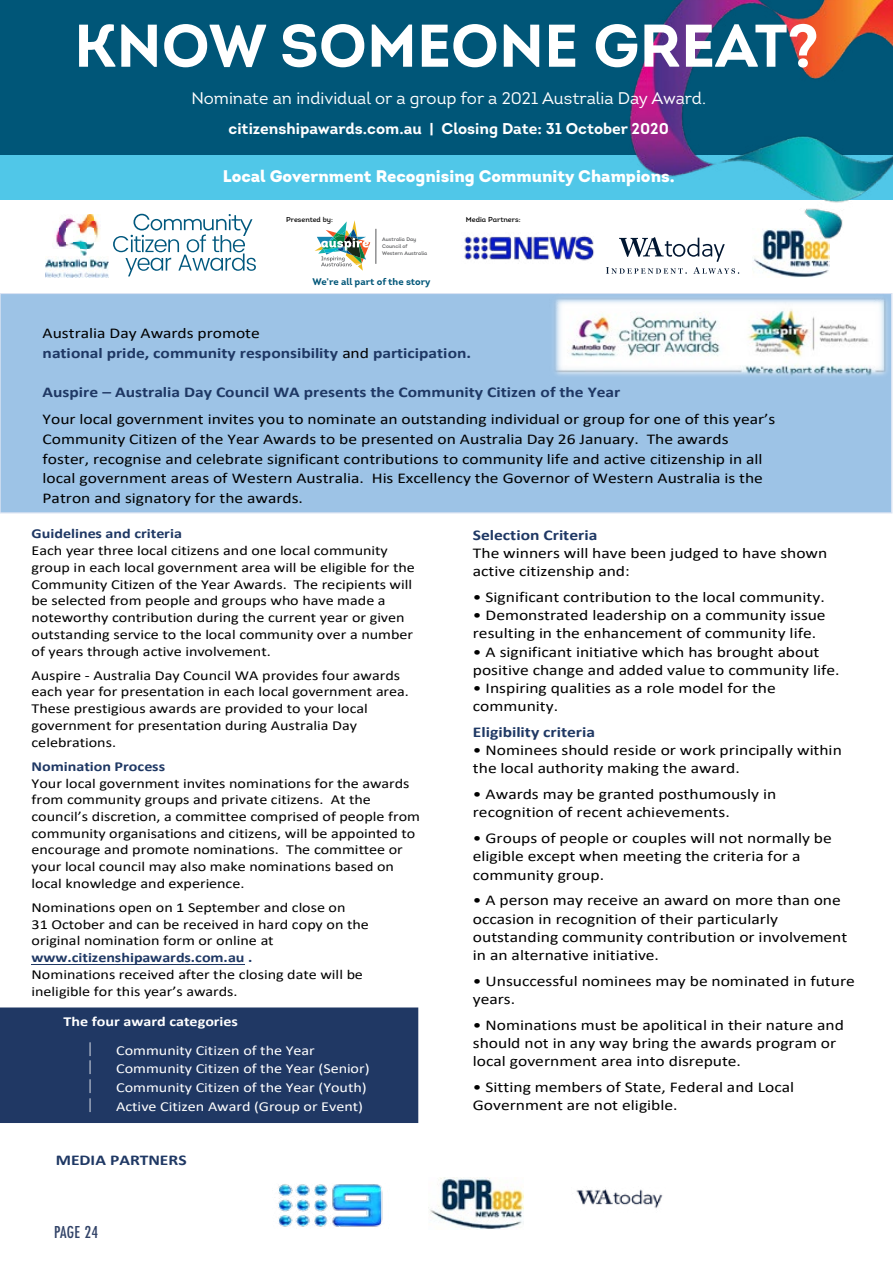
<style>
.page{position:relative;width:893px;height:1263px;background:#fff}
.page>*{position:absolute;margin:0;border:0;box-sizing:border-box;transform-origin:0 0}
.t1{font:700 60.15px "Intro";color:#fff}
.t2{font:500 18px "Futura PT Cond";letter-spacing:.005em;color:#314267}
.t3{font:16.8px "Intro";color:#fff}
.t4{font:900 16.8px "Intro";color:#fff}
.t5{font:700 15.6px "Intro";color:#fff}
.t6{font:15px/18.1px "Calibri";color:#000;scale:1.17 1}
.t7{font:700 15px/19.6px "Calibri";color:#1f3864;scale:1.17 1}
.t8{font:13.8px/16.8px "Calibri";color:#000;scale:1.17 1}
.t9{font:13.8px/18.8px "Calibri";color:#fff;scale:1.17 1}
.t10{font:700 13.8px "Calibri";color:#1f3864;scale:1.17 1}
.t11{font:700 13.8px "Calibri";color:#fff;scale:1.17 1}
.t12{font:700 9.6px "Intro";color:#005678}
.t13{font:7.2px "Intro Semi Bold Alt";color:#000}
.t14{font:7.05px "Intro Semi Bold Alt";color:#000}
.t15{font:5.1px/7.1px "Intro Semi Bold Alt";color:#58595b}
.s1{font-weight:400;color:#000}
</style>
<div class="page">
<hr style="left:32px;top:964px;width:213px;height:1px;background:#1f3864">
<div style="left:0;top:293px;width:892px;height:220px;background:#9dc3e6"></div>
<div style="left:0;top:1008px;width:418px;height:114px;background:#203864"></div>
<div style="left:0;top:1007px;width:418px;height:116px;border:1px solid #203864"></div>
<img style="left:428px;top:1177px;width:95px;height:52px">
<img style="left:549px;top:293px;width:342px;height:83px">
<img style="left:278px;top:1184px;width:105px;height:43px">
<img style="left:576px;top:1189px;width:87px;height:19px">
<div style="left:0;top:0;width:893px;height:155px;background:#005678"></div>
<div style="left:0;top:155px;width:893px;height:44px;background:#50c7e8"></div>
<img style="left:603px;top:0;width:290px;height:262px">
<hr style="left:376px;top:229px;width:1px;height:35px;background:#58595b">
<svg style="left:315px;top:220px;width:55px;height:51px"></svg>
<svg style="left:45px;top:214px;width:211px;height:64px"></svg>
<img style="left:752px;top:229px;width:77px;height:49px">
<img style="left:464px;top:235px;width:130px;height:26px">
<svg style="left:606px;top:237px;width:133px;height:37px"></svg>
<h1 class="t1" style="left:74px;top:7px;width:746px">KNOW SOMEONE GREAT?</h1>
<p class="t3" style="left:191px;top:88px;width:516px">Nominate an individual or a group for a 2021 Australia Day Award.</p>
<p class="t5" style="left:229px;top:118px;width:442px">citizenshipawards.com.au | Closing Date: 31 October 2020</p>
<p class="t4" style="left:223px;top:165px;width:453px">Local Government Recognising Community Champions.</p>
<p class="t14" style="left:286px;top:215px;width:48px">Presented by:</p>
<p class="t13" style="left:466px;top:215px;width:56px">Media Partners:</p>
<p class="t15" style="left:382px;top:235px;width:46px">Australia Day<br>Council of<br>Western Australia</p>
<p class="t12" style="left:313px;top:276px;width:120px">We’re all part of the story</p>
<p class="t7" style="left:43px;top:323px;width:368px"><span class="s1">Australia Day Awards promote<br></span>national pride, community responsibility <span class="s1">and</span> participation.</p>
<p class="t7" style="left:43px;top:382px;width:495px">Auspire – Australia Day Council WA presents the Community Citizen of the Year<br>Awards</p>
<p class="t6" style="left:43px;top:409px;width:628px;line-height:19.6px">Your local government invites you to nominate an outstanding individual or group for one of this year’s Community Citizen of the Year Awards to be presented on Australia Day 26 January. The awards foster, recognise and celebrate significant contributions to community life and active citizenship in all local government areas of Western Australia. His Excellency the Governor of Western Australia is the Patron and signatory for the awards.</p>
<p class="t10" style="left:32px;top:524px;width:130px">Guidelines and criteria</p>
<p class="t8" style="left:32px;top:542px;width:329px">Each year three local citizens and one local community group in each local government area will be eligible for the Community Citizen of the Year Awards. The recipients will be selected from people and groups who have made a noteworthy contribution during the current year or given outstanding service to the local community over a number of years through active involvement.</p>
<p class="t8" style="left:32px;top:666px;width:324px">Auspire - Australia Day Council WA provides four awards each year for presentation in each local government area.<br>These prestigious awards are provided to your local government for presentation during Australia Day celebrations.</p>
<p class="t10" style="left:32px;top:756px;width:116px">Nomination Process</p>
<p class="t8" style="left:32px;top:774px;width:333px">Your local government invites nominations for the awards from community groups and private citizens. At the council’s discretion, a committee comprised of people from community organisations and citizens, will be appointed to encourage and promote nominations. The committee or your local council may also make nominations based on local knowledge and experience.</p>
<p class="t8" style="left:32px;top:899px;width:290px">Nominations open on 1 September and close on<br>31 October and can be received in hard copy on the original nomination form or online at</p>
<p class="t10" style="left:32px;top:948px;width:190px">www.citizenshipawards.com.au .</p>
<p class="t8" style="left:32px;top:965px;width:285px">Nominations received after the closing date will be ineligible for this year’s awards.</p>
<p class="t11" style="left:64px;top:1011px;width:151px">The four award categories</p>
<p class="t9" style="left:116px;top:1040px;width:218px">Community Citizen of the Year Community Citizen of the Year (Senior)<br>Community Citizen of the Year (Youth)<br>Active Citizen Award (Group or Event)</p>
<p class="t7" style="left:56px;top:1150px;width:113px">MEDIA PARTNERS</p>
<p class="t2" style="left:54px;top:1221px;width:46px">PAGE 24</p>
<p class="t7" style="left:473px;top:525px;width:108px">Selection Criteria</p>
<p class="t6" style="left:473px;top:543px;width:304px">The winners will have been judged to have shown active citizenship and:</p>
<p class="t6" style="left:473px;top:587px;width:302px">• Significant contribution to the local community.</p>
<p class="t6" style="left:473px;top:606px;width:303px">• Demonstrated leadership on a community issue resulting in the enhancement of community life.</p>
<p class="t6" style="left:473px;top:642px;width:315px">• A significant initiative which has brought about positive change and added value to community life.</p>
<p class="t6" style="left:473px;top:679px;width:261px">• Inspiring qualities as a role model for the community.</p>
<p class="t7" style="left:473px;top:722px;width:106px">Eligibility criteria</p>
<p class="t6" style="left:473px;top:741px;width:317px">• Nominees should reside or work principally within the local authority making the award.</p>
<p class="t6" style="left:473px;top:785px;width:261px">• Awards may be granted posthumously in recognition of recent achievements.</p>
<p class="t6" style="left:473px;top:828px;width:308px">• Groups of people or couples will not normally be eligible except when meeting the criteria for a community group.</p>
<p class="t6" style="left:473px;top:891px;width:322px">• A person may receive an award on more than one occasion in recognition of their particularly outstanding community contribution or involvement in an alternative initiative.</p>
<p class="t6" style="left:473px;top:971px;width:328px">• Unsuccessful nominees may be nominated in future years.</p>
<p class="t6" style="left:473px;top:1015px;width:319px">• Nominations must be apolitical in their nature and should not in any way bring the awards program or local government area into disrepute.</p>
<p class="t6" style="left:473px;top:1077px;width:276px">• Sitting members of State, Federal and Local<br>Government are not eligible.</p>
</div>
